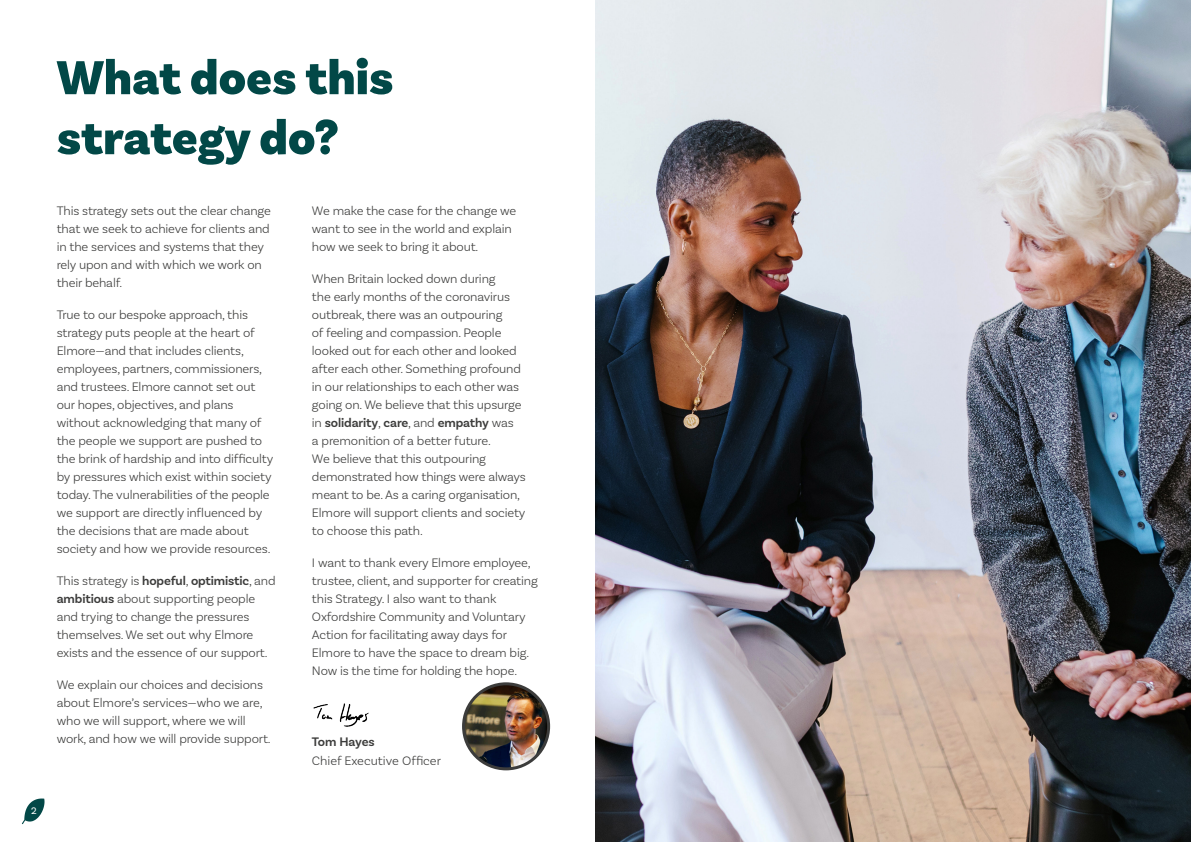
<style>
.page{position:relative;width:1191px;height:842px;background:#fff}
.page>*{position:absolute;margin:0;border:0;box-sizing:border-box;transform-origin:0 0}
.t1{font:900 50px/60px "Basic Sans";color:#024847}
.t2{font:300 13px/18px "Basic Sans";letter-spacing:-.01em;color:#3c3c3b}
.t3{font:10px "Basic Sans";color:#fff}
.s1{font-weight:600}
</style>
<div class="page">
<svg style="left:22px;top:798px;width:23px;height:26px"></svg>
<img style="left:595px;top:0;width:596px;height:842px">
<img style="left:313px;top:703px;width:56px;height:24px">
<img style="left:463px;top:684px;width:85px;height:85px;border-radius:43px">
<div style="left:462px;top:682px;width:88px;height:88px;border:3px solid #3c3c3b;border-radius:50%"></div>
<p class="t3" style="left:31px;top:804px;width:7px">2</p>
<p class="t1" style="left:57px;top:49px;width:338px">What does this strategy do?</p>
<p class="t2" style="left:57px;top:202px;width:216px">This strategy sets out the clear change that we seek to achieve for clients and in the services and systems that they rely upon and with which we work on their behalf.</p>
<p class="t2" style="left:57px;top:306px;width:218px">True to our bespoke approach, this strategy puts people at the heart of Elmore—and that includes clients, employees, partners, commissioners, and trustees. Elmore cannot set out our hopes, objectives, and plans without acknowledging that many of the people we support are pushed to the brink of hardship and into difficulty by pressures which exist within society today. The vulnerabilities of the people we support are directly influenced by the decisions that are made about society and how we provide resources.</p>
<p class="t2" style="left:57px;top:572px;width:220px">This strategy is <span class="s1">hopeful</span>, <span class="s1">optimistic</span>, and <span class="s1">ambitious</span> about supporting people and trying to change the pressures themselves. We set out why Elmore exists and the essence of our support.</p>
<p class="t2" style="left:57px;top:676px;width:215px">We explain our choices and decisions about Elmore’s services—who we are, who we will support, where we will work, and how we will provide support.</p>
<p class="t2" style="left:312px;top:202px;width:206px">We make the case for the change we want to see in the world and explain how we seek to bring it about.</p>
<p class="t2" style="left:312px;top:270px;width:215px">When Britain locked down during<br>the early months of the coronavirus outbreak, there was an outpouring<br>of feeling and compassion. People looked out for each other and looked after each other. Something profound in our relationships to each other was going on. We believe that this upsurge in <span class="s1">solidarity</span>, <span class="s1">care</span>, and <span class="s1">empathy</span> was<br>a premonition of a better future.<br>We believe that this outpouring demonstrated how things were always meant to be. As a caring organisation, Elmore will support clients and society to choose this path.</p>
<p class="t2" style="left:312px;top:554px;width:227px">I want to thank every Elmore employee, trustee, client, and supporter for creating this Strategy. I also want to thank Oxfordshire Community and Voluntary Action for facilitating away days for Elmore to have the space to dream big.<br>Now is the time for holding the hope.</p>
<p class="t2" style="left:312px;top:732px;width:131px;line-height:19px"><span class="s1">Tom Hayes<br></span>Chief Executive Officer</p>
</div>
